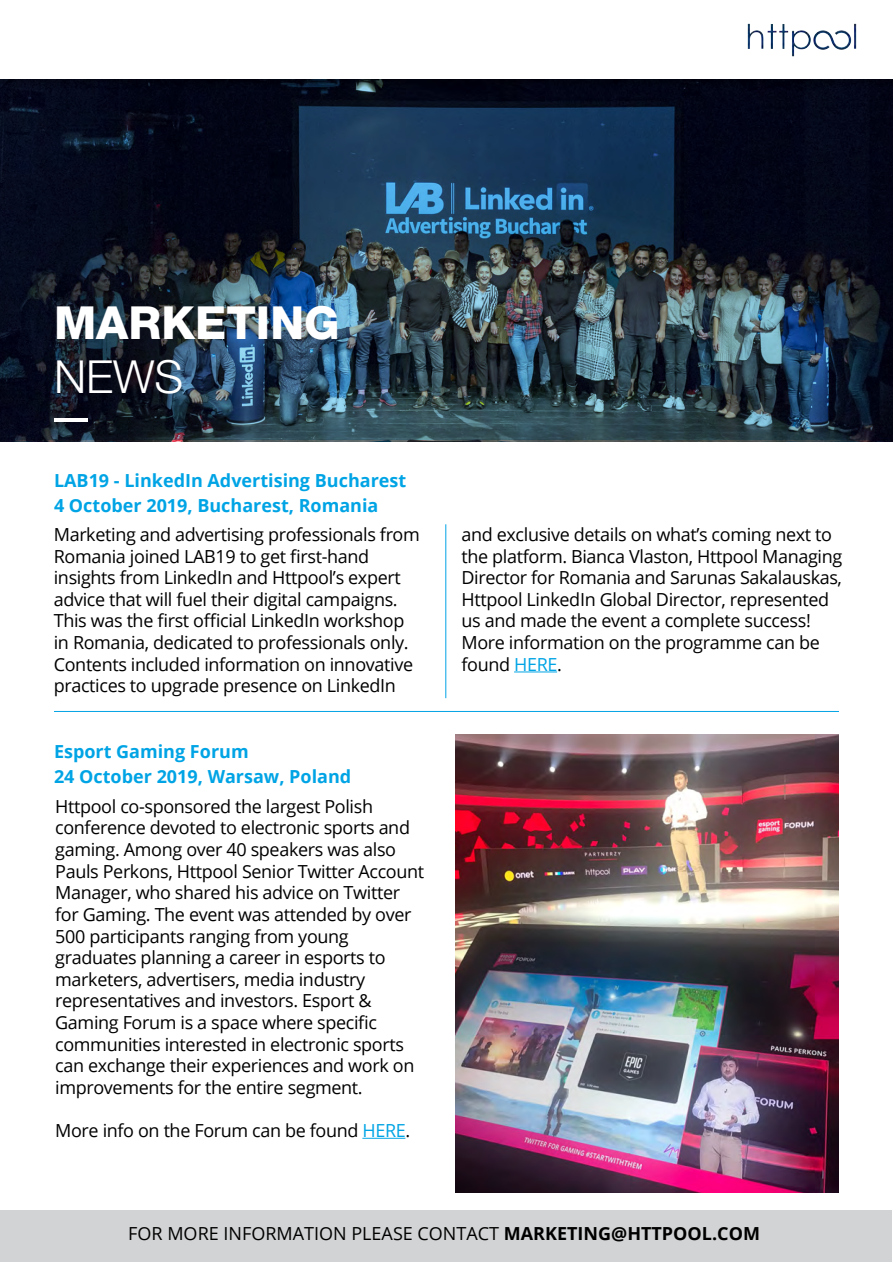
<style>
.page{position:relative;width:893px;height:1263px;background:#fff}
.page>*{position:absolute;margin:0;border:0;box-sizing:border-box;transform-origin:0 0}
.t1{font:800 45.6px "Helvetica Neue LT Std";color:#fff}
.t2{font:300 45.6px "Helvetica Neue LT Std";color:#fff}
.t3{font:18px/21.6px "Open Sans";letter-spacing:-.02em;color:#000}
.t4{font:700 18px/24.6px "Open Sans";color:#00a4e5}
.t5{font:18px "Open Sans";color:#000}
.s1{color:#00a4e5}
.s2{font-weight:700}
</style>
<div class="page">
<div style="left:1px;top:1211px;width:891px;height:51px;background:#d2d3d4"></div>
<img style="left:0;top:90px;width:893px;height:350px">
<hr style="left:446px;top:524px;width:1px;height:174px;background:#00a4e5">
<hr style="left:55px;top:418px;width:33px;height:3px;background:#fff">
<hr style="left:514px;top:671px;width:43px;height:1px;background:#00a4e5">
<hr style="left:54px;top:711px;width:785px;height:1px;background:#00a4e5">
<hr style="left:362px;top:1138px;width:43px;height:1px;background:#00a4e5">
<img style="left:455px;top:734px;width:384px;height:459px">
<svg style="left:0;top:79px;width:893px;height:11px;background:#030715"></svg>
<img style="left:747px;top:23px;width:110px;height:34px">
<h1 class="t1" style="left:54px;top:295px;width:287px">MARKETING</h1>
<h1 class="t2" style="left:54px;top:349px;width:131px">NEWS</h1>
<p class="t4" style="left:54px;top:468px;width:354px">LAB19 - LinkedIn Advertising Bucharest<br>4 October 2019, Bucharest, Romania</p>
<p class="t3" style="left:54px;top:523px;width:368px">Marketing and advertising professionals from Romania joined LAB19 to get first-hand insights from LinkedIn and Httpool’s expert advice that will fuel their digital campaigns.<br>This was the first official LinkedIn workshop in Romania, dedicated to professionals only.<br>Contents included information on innovative practices to upgrade presence on LinkedIn</p>
<p class="t3" style="left:461px;top:523px;width:382px">and exclusive details on what’s coming next to the platform. Bianca Vlaston, Httpool Managing Director for Romania and Sarunas Sakalauskas, Httpool LinkedIn Global Director, represented us and made the event a complete success!<br>More information on the programme can be found <span class="s1">HERE</span>.</p>
<p class="t4" style="left:54px;top:739px;width:299px">Esport Gaming Forum<br>24 October 2019, Warsaw, Poland</p>
<p class="t3" style="left:55px;top:795px;width:370px">Httpool co-sponsored the largest Polish conference devoted to electronic sports and gaming. Among over 40 speakers was also Pauls Perkons, Httpool Senior Twitter Account Manager, who shared his advice on Twitter for Gaming. The event was attended by over 500 participants ranging from young graduates planning a career in esports to marketers, advertisers, media industry representatives and investors. Esport &amp; Gaming Forum is a space where specific communities interested in electronic sports can exchange their experiences and work on improvements for the entire segment.</p>
<p class="t3" style="left:55px;top:1119px;width:356px">More info on the Forum can be found <span class="s1">HERE</span>.</p>
<p class="t5" style="left:128px;top:1221px;width:633px">FOR MORE INFORMATION PLEASE CONTACT <span class="s2">MARKETING@HTTPOOL.COM</span></p>
</div>
